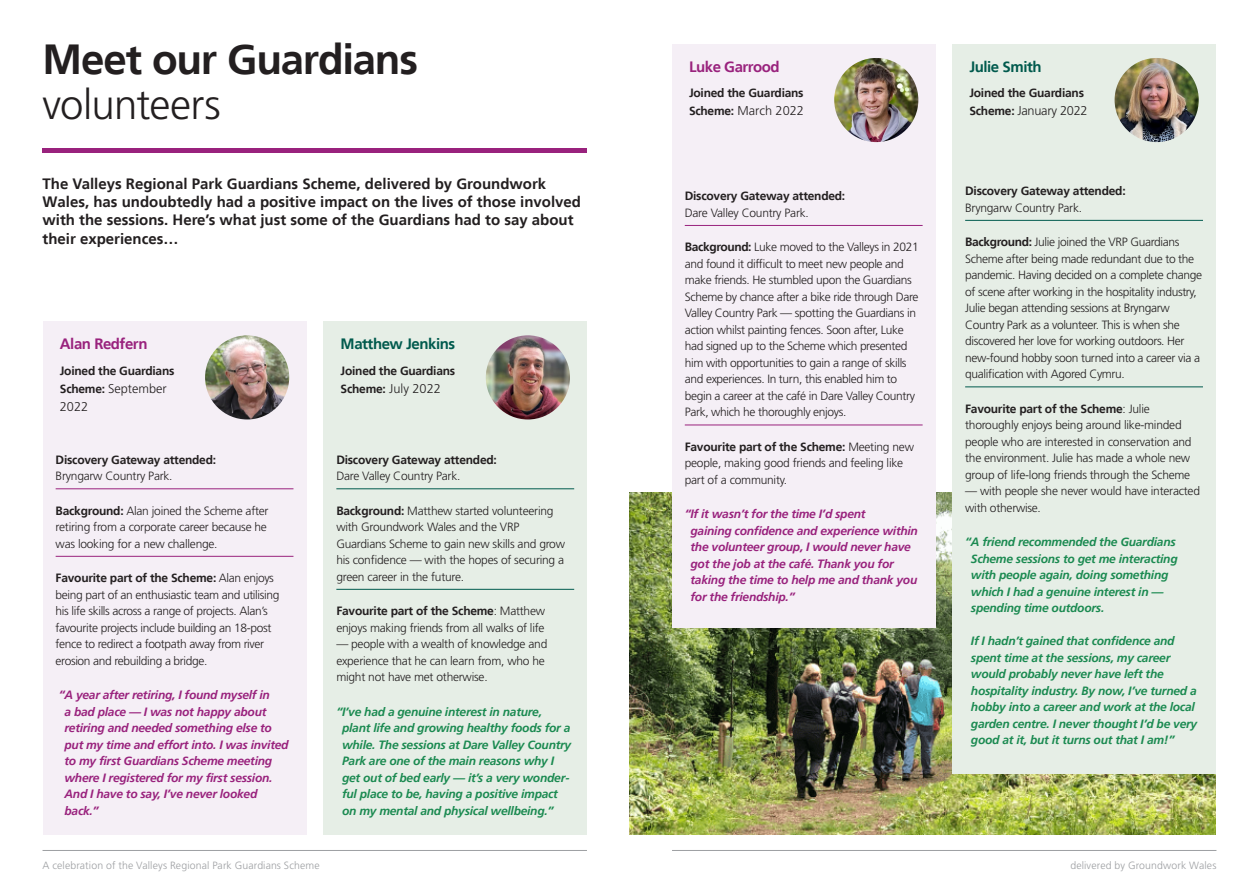
<style>
.page{position:relative;width:1259px;height:893px;background:#fff}
.page>*{position:absolute;margin:0;border:0;box-sizing:border-box;transform-origin:0 0}
.Section_Headers{font:700 42px/45px "Frutiger LT";letter-spacing:-.03em;color:#231f20}
.t1{font:700 15px/18px "Frutiger LT";color:#231f20}
.t2{font:700 15px "Frutiger LT";letter-spacing:-.03em;color:#005a4d}
.t3{font:700 15px "Frutiger LT";letter-spacing:-.03em;color:#99227d}
.t4{font:300 12.75px/18px "Frutiger LT Std";color:#231f20}
.t5{font:300 12.75px "Frutiger LT Std";letter-spacing:-.02em;color:#231f20}
.t6{font:300 12px/16.5px "Frutiger LT Std";letter-spacing:-.03em;color:#231f20}
.t7{font:italic 700 12px/16.5px "Frutiger LT";letter-spacing:-.02em;color:#1b8a51}
.t8{font:italic 700 12px/16.5px "Frutiger LT";letter-spacing:-.02em;color:#99227d}
.t9{font:700 12px/16.5px "Frutiger LT";letter-spacing:-.02em;color:#231f20}
.t10{font:300 10.5px "Frutiger LT Std";letter-spacing:.01em;color:#9d9fa2}
.s1{font-family:"Frutiger LT Std";font-weight:300}
.s2{font-family:"Frutiger LT";font-weight:700;font-size:12px}
.s3{font-family:"Frutiger LT";font-weight:700}
</style>
<div class="page">
<div style="left:43px;top:321px;width:263px;height:136px;background:#f5eff6"></div>
<div style="left:672px;top:44px;width:263px;height:161px;background:#f5eff6"></div>
<div style="left:324px;top:321px;width:263px;height:154px;background:#e6eee6"></div>
<div style="left:952px;top:44px;width:263px;height:161px;background:#e6eee6"></div>
<hr style="left:43px;top:149px;width:544px;height:4px;background:#99227d">
<img style="left:205px;top:335px;width:84px;height:84px;border-radius:42px">
<img style="left:834px;top:58px;width:84px;height:84px;border-radius:42px">
<img style="left:486px;top:335px;width:84px;height:84px;border-radius:42px">
<img style="left:1114px;top:58px;width:84px;height:84px;border-radius:42px">
<img style="left:629px;top:493px;width:586px;height:342px">
<div style="left:43px;top:455px;width:263px;height:380px;background:#f5eff6"></div>
<hr style="left:56px;top:489px;width:237px;height:1px;background:#99227d">
<hr style="left:56px;top:556px;width:237px;height:1px;background:#99227d">
<div style="left:324px;top:455px;width:263px;height:380px;background:#e6eee6"></div>
<hr style="left:336px;top:489px;width:238px;height:1px;background:#005a4d">
<hr style="left:336px;top:589px;width:238px;height:1px;background:#005a4d">
<div style="left:672px;top:191px;width:263px;height:437px;background:#f5eff6"></div>
<hr style="left:685px;top:225px;width:237px;height:1px;background:#99227d">
<hr style="left:685px;top:425px;width:237px;height:1px;background:#99227d">
<div style="left:952px;top:186px;width:263px;height:588px;background:#e6eee6"></div>
<hr style="left:965px;top:220px;width:238px;height:1px;background:#005a4d">
<hr style="left:965px;top:387px;width:238px;height:1px;background:#005a4d">
<hr style="left:43px;top:850px;width:544px;height:1px;background:#9d9fa2">
<hr style="left:672px;top:850px;width:544px;height:1px;background:#9d9fa2">
<p class="Section_Headers" style="left:43px;top:37px;width:377px">Meet our Guardians <span class="s1">volunteers</span></p>
<p class="t1" style="left:43px;top:175px;width:540px">The Valleys Regional Park Guardians Scheme, delivered by Groundwork Wales, has undoubtedly had a positive impact on the lives of those involved with the sessions. Here’s what just some of the Guardians had to say about their experiences…</p>
<p class="t3" style="left:60px;top:335px;width:89px">Alan Redfern</p>
<p class="t9" style="left:60px;top:362px;width:116px">Joined the Guardians</p>
<p class="t4" style="left:60px;top:380px;width:108px"><span class="s2">Scheme:</span> September<br>2022</p>
<p class="t9" style="left:56px;top:451px;width:162px">Discovery Gateway attended:<br><span class="s1">Bryngarw Country Park.</span></p>
<p class="t6" style="left:56px;top:502px;width:214px"><span class="s3">Background:</span> Alan joined the Scheme after retiring from a corporate career because he was looking for a new challenge.</p>
<p class="t6" style="left:56px;top:570px;width:225px"><span class="s3">Favourite part of the Scheme:</span> Alan enjoys being part of an enthusiastic team and utilising his life skills across a range of projects. Alan’s favourite projects include building an 18-post fence to redirect a footpath away from river erosion and rebuilding a bridge.</p>
<p class="t8" style="left:64px;top:687px;width:226px;text-indent:-6px">“A year after retiring, I found myself in<br>a bad place — I was not happy about retiring and needed something else to put my time and effort into. I was invited to my first Guardians Scheme meeting where I registered for my first session.<br>And I have to say, I’ve never looked back.”</p>
<p class="t2" style="left:341px;top:335px;width:116px">Matthew Jenkins</p>
<p class="t9" style="left:341px;top:362px;width:116px">Joined the Guardians</p>
<p class="t4" style="left:341px;top:380px;width:102px"><span class="s2">Scheme:</span> July 2022</p>
<p class="t9" style="left:336px;top:451px;width:162px">Discovery Gateway attended:<br><span class="s1">Dare Valley Country Park.</span></p>
<p class="t6" style="left:336px;top:502px;width:230px"><span class="s3">Background:</span> Matthew started volunteering with Groundwork Wales and the VRP Guardians Scheme to gain new skills and grow his confidence — with the hopes of securing a green career in the future.</p>
<p class="t6" style="left:336px;top:603px;width:210px"><span class="s3">Favourite part of the Scheme</span>: Matthew enjoys making friends from all walks of life</p>
<p class="t6" style="left:336px;top:636px;width:212px">— people with a wealth of knowledge and experience that he can learn from, who he might not have met otherwise.</p>
<p class="t7" style="left:342px;top:703px;width:231px;text-indent:-6px">“I’ve had a genuine interest in nature, plant life and growing healthy foods for a while. The sessions at Dare Valley Country Park are one of the main reasons why I get out of bed early — it’s a very wonder&shy;ful place to be, having a positive impact on my mental and physical wellbeing.”</p>
<p class="t3" style="left:689px;top:58px;width:92px">Luke Garrood</p>
<p class="t9" style="left:689px;top:85px;width:116px">Joined the Guardians</p>
<p class="t4" style="left:689px;top:102px;width:116px"><span class="s2">Scheme:</span> March 2022</p>
<p class="t9" style="left:685px;top:188px;width:162px">Discovery Gateway attended:<br><span class="s1">Dare Valley Country Park.</span></p>
<p class="t6" style="left:685px;top:239px;width:235px"><span class="s3">Background:</span> Luke moved to the Valleys in 2021 and found it difficult to meet new people and make friends. He stumbled upon the Guardians Scheme by chance after a bike ride through Dare Valley Country Park — spotting the Guardians in action whilst painting fences. Soon after, Luke had signed up to the Scheme which presented him with opportunities to gain a range of skills and experiences. In turn, this enabled him to begin a career at the café in Dare Valley Country Park, which he thoroughly enjoys.</p>
<p class="t6" style="left:685px;top:438px;width:231px"><span class="s3">Favourite part of the Scheme:</span> Meeting new people, making good friends and feeling like part of a community.</p>
<p class="t8" style="left:690px;top:506px;width:229px;text-indent:-6px">“If it wasn’t for the time I’d spent<br>gaining confidence and experience within the volunteer group, I would never have got the job at the café. Thank you for taking the time to help me and thank you for the friendship.”</p>
<p class="t2" style="left:969px;top:58px;width:74px">Julie Smith</p>
<p class="t9" style="left:969px;top:85px;width:116px">Joined the Guardians</p>
<p class="t5" style="left:969px;top:104px;width:120px"><span class="s2">Scheme:</span> January 2022</p>
<p class="t9" style="left:965px;top:183px;width:162px">Discovery Gateway attended:<br><span class="s1">Bryngarw Country Park.</span></p>
<p class="t6" style="left:965px;top:234px;width:238px"><span class="s3">Background:</span> Julie joined the VRP Guardians Scheme after being made redundant due to the pandemic. Having decided on a complete change of scene after working in the hospitality industry, Julie began attending sessions at Bryngarw Country Park as a volunteer. This is when she discovered her love for working outdoors. Her new-found hobby soon turned into a career via a qualification with Agored Cymru.</p>
<p class="t6" style="left:965px;top:400px;width:228px"><span class="s3">Favourite part of the Scheme</span>: Julie thoroughly enjoys being around like-minded people who are interested in conservation and the environment. Julie has made a whole new group of life-long friends through the Scheme</p>
<p class="t6" style="left:965px;top:483px;width:236px">— with people she never would have interacted with otherwise.</p>
<p class="t7" style="left:971px;top:534px;width:208px;text-indent:-6px">“A friend recommended the Guardians Scheme sessions to get me interacting with people again, doing something which I had a genuine interest in — spending time outdoors.</p>
<p class="t7" style="left:971px;top:633px;width:228px">If I hadn’t gained that confidence and spent time at the sessions, my career would probably never have left the hospitality industry. By now, I’ve turned a hobby into a career and work at the local garden centre. I never thought I’d be very good at it, but it turns out that I am!”</p>
<p class="t10" style="left:43px;top:859px;width:279px">A celebration of the Valleys Regional Park Guardians Scheme</p>
<p class="t10" style="left:1070px;top:859px;width:148px">delivered by Groundwork Wales</p>
</div>
